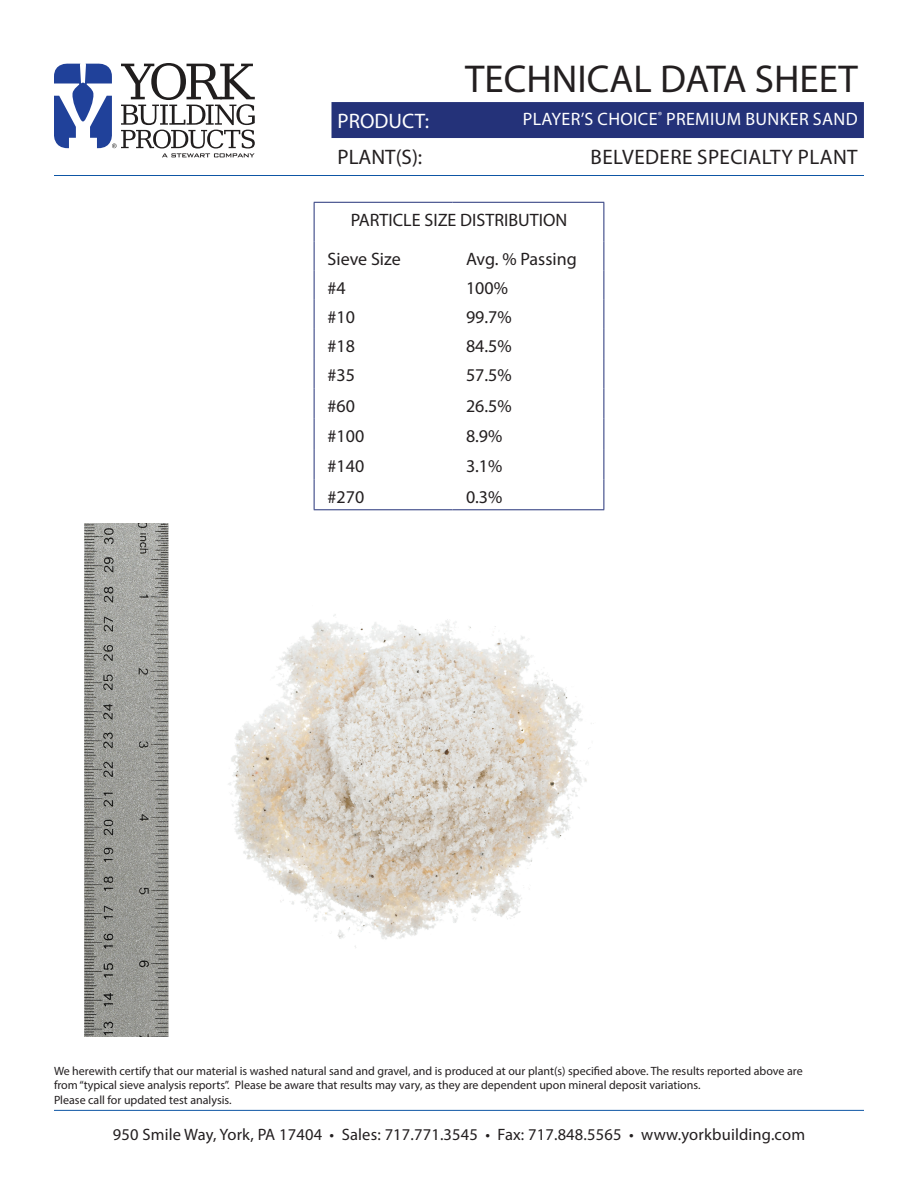
<style>
.page{position:relative;width:918px;height:1188px;background:#fff}
.page>*{position:absolute;margin:0;border:0;box-sizing:border-box;transform-origin:0 0}
.t1{font:39px "Myriad Pro";color:#231f20}
.t2{font:21px "Myriad Pro";letter-spacing:.02em;color:#231f20}
.t3{font:21px "Myriad Pro";color:#fff}
.t4{font:18px/38.8px "Myriad Pro";color:#231f20}
.t5{font:18px "Myriad Pro";letter-spacing:.02em;color:#fff}
.t6{font:16.5px "Myriad Pro";letter-spacing:.01em;color:#231f20}
.t7{font:12px/14.4px "Myriad Pro";color:#231f20}
</style>
<div class="page">
<img style="left:84px;top:524px;width:508px;height:512px">
<svg style="left:54px;top:63px;width:201px;height:94px"></svg>
<hr style="left:54px;top:175px;width:810px;height:1px;background:#0e56a5">
<div style="left:332px;top:102px;width:532px;height:36px;background:#243279"></div>
<hr style="left:54px;top:1110px;width:810px;height:1px;background:#0e56a5">
<hr style="left:314px;top:202px;width:139px;height:1px;background:#243279">
<hr style="left:314px;top:203px;width:1px;height:39px;background:#243279">
<hr style="left:453px;top:202px;width:151px;height:1px;background:#243279">
<hr style="left:604px;top:203px;width:1px;height:39px;background:#243279">
<svg style="left:314px;top:242px;width:1px;height:116px"></svg>
<svg style="left:604px;top:242px;width:1px;height:116px"></svg>
<hr style="left:314px;top:358px;width:1px;height:30px;background:#243279">
<hr style="left:604px;top:358px;width:1px;height:30px;background:#243279">
<hr style="left:314px;top:388px;width:1px;height:31px;background:#243279">
<hr style="left:604px;top:388px;width:1px;height:31px;background:#243279">
<hr style="left:314px;top:419px;width:1px;height:30px;background:#243279">
<hr style="left:604px;top:419px;width:1px;height:30px;background:#243279">
<hr style="left:314px;top:449px;width:1px;height:30px;background:#243279">
<hr style="left:604px;top:449px;width:1px;height:30px;background:#243279">
<hr style="left:314px;top:479px;width:1px;height:30px;background:#243279">
<hr style="left:604px;top:479px;width:1px;height:30px;background:#243279">
<hr style="left:314px;top:509px;width:139px;height:1px;background:#243279">
<hr style="left:453px;top:509px;width:151px;height:1px;background:#243279">
<h1 class="t1" style="left:465px;top:55px;width:394px">TECHNICAL DATA SHEET</h1>
<h2 class="t3" style="left:338px;top:108px;width:93px">PRODUCT:</h2>
<h3 class="t5" style="left:523px;top:108px;width:336px">PLAYER’S CHOICE<sup>®</sup> PREMIUM BUNKER SAND</h3>
<h2 class="t2" style="left:338px;top:144px;width:86px">PLANT(S):</h2>
<h2 class="t2" style="left:591px;top:144px;width:269px">BELVEDERE SPECIALTY PLANT</h2>
<h3 class="t4" style="left:328px;top:200px;width:241px;text-indent:23px">PARTICLE SIZE DISTRIBUTION<br>Sieve Size</h3>
<h3 class="t4" style="left:466px;top:239px;width:112px">Avg. % Passing</h3>
<h3 class="t4" style="left:328px;top:268px;width:20px">#4</h3>
<h3 class="t4" style="left:466px;top:268px;width:43px">100%</h3>
<h3 class="t4" style="left:328px;top:297px;width:29px">#10</h3>
<h3 class="t4" style="left:466px;top:297px;width:47px">99.7%</h3>
<h3 class="t4" style="left:328px;top:326px;width:29px">#18</h3>
<h3 class="t4" style="left:466px;top:326px;width:47px">84.5%</h3>
<h3 class="t4" style="left:328px;top:355px;width:29px">#35</h3>
<h3 class="t4" style="left:466px;top:355px;width:47px">57.5%</h3>
<h3 class="t4" style="left:328px;top:386px;width:29px">#60</h3>
<h3 class="t4" style="left:466px;top:386px;width:47px">26.5%</h3>
<h3 class="t4" style="left:328px;top:416px;width:38px">#100</h3>
<h3 class="t4" style="left:466px;top:416px;width:38px">8.9%</h3>
<h3 class="t4" style="left:328px;top:447px;width:38px">#140</h3>
<h3 class="t4" style="left:466px;top:447px;width:38px">3.1%</h3>
<h3 class="t4" style="left:328px;top:477px;width:38px">#270</h3>
<h3 class="t4" style="left:466px;top:477px;width:38px">0.3%</h3>
<p class="t7" style="left:54px;top:1064px;width:750px">We herewith certify that our material is washed natural sand and gravel, and is produced at our plant(s) specified above. The results reported above are from “typical sieve analysis reports”. Please be aware that results may vary, as they are dependent upon mineral deposit variations.<br>Please call for updated test analysis.</p>
<h3 class="t6" style="left:113px;top:1124px;width:694px">950 Smile Way, York, PA 17404 • Sales: 717.771.3545 • Fax: 717.848.5565 • www.yorkbuilding.com</h3>
</div>
